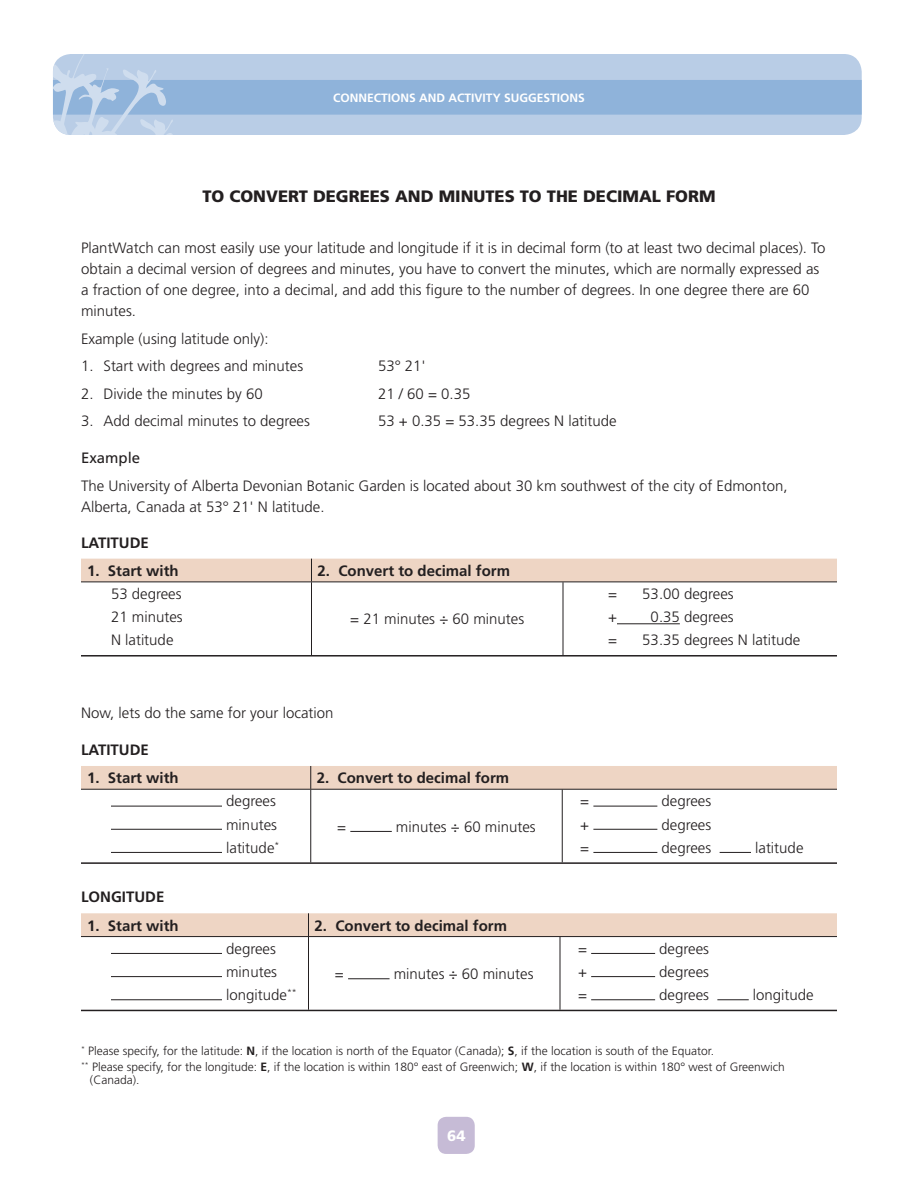
<style>
.page{position:relative;width:918px;height:1188px;background:#fff}
.page>*{position:absolute;margin:0;border:0;box-sizing:border-box;transform-origin:0 0}
.t1{font:900 16.5px "Frutiger";color:#231f20}
.t2{font:300 15px/23.1px "Frutiger";color:#231f20}
.t3{font:700 15px "Frutiger";color:#231f20}
.t4{font:15px "Frutiger";color:#231f20}
.t5{font:900 15px "Frutiger";color:#fff}
.t6{font:300 12px/15.6px "Frutiger";color:#231f20}
.t7{font:700 12px "Frutiger";color:#fff}
.s1{font-weight:700}
</style>
<div class="page">
<svg style="left:53px;top:54px;width:809px;height:81px;background:#a9c3e1"></svg>
<div style="left:438px;top:1117px;width:37px;height:37px;background:#c6bbd6;border-radius:9px"></div>
<div style="left:81px;top:559px;width:756px;height:23px;background:#eed5c4"></div>
<hr style="left:81px;top:582px;width:756px;height:1px;background:#231f20">
<hr style="left:311px;top:582px;width:1px;height:73px;background:#231f20">
<hr style="left:563px;top:582px;width:1px;height:73px;background:#231f20">
<hr style="left:81px;top:655px;width:756px;height:2px;background:#231f20">
<hr style="left:617px;top:623px;width:63px;height:1px;background:#231f20">
<div style="left:81px;top:766px;width:756px;height:23px;background:#eed5c4"></div>
<hr style="left:81px;top:789px;width:756px;height:1px;background:#231f20">
<hr style="left:310px;top:790px;width:1px;height:72px;background:#231f20">
<hr style="left:562px;top:790px;width:1px;height:72px;background:#231f20">
<hr style="left:81px;top:862px;width:756px;height:2px;background:#231f20">
<hr style="left:111px;top:806px;width:111px;height:1px;background:#231f20">
<hr style="left:111px;top:829px;width:111px;height:1px;background:#231f20">
<hr style="left:111px;top:852px;width:111px;height:1px;background:#231f20">
<hr style="left:350px;top:831px;width:42px;height:1px;background:#231f20">
<hr style="left:593px;top:806px;width:64px;height:1px;background:#231f20">
<hr style="left:593px;top:829px;width:64px;height:1px;background:#231f20">
<hr style="left:593px;top:852px;width:64px;height:1px;background:#231f20">
<hr style="left:720px;top:852px;width:31px;height:1px;background:#231f20">
<div style="left:81px;top:913px;width:756px;height:23px;background:#eed5c4"></div>
<hr style="left:81px;top:936px;width:756px;height:1px;background:#231f20">
<hr style="left:308px;top:937px;width:1px;height:73px;background:#231f20">
<hr style="left:560px;top:937px;width:1px;height:73px;background:#231f20">
<hr style="left:81px;top:1010px;width:756px;height:1px;background:#231f20">
<hr style="left:111px;top:953px;width:111px;height:1px;background:#231f20">
<hr style="left:111px;top:976px;width:111px;height:1px;background:#231f20">
<hr style="left:111px;top:999px;width:111px;height:1px;background:#231f20">
<hr style="left:348px;top:978px;width:42px;height:1px;background:#231f20">
<hr style="left:591px;top:953px;width:64px;height:1px;background:#231f20">
<hr style="left:591px;top:976px;width:64px;height:1px;background:#231f20">
<hr style="left:591px;top:999px;width:64px;height:1px;background:#231f20">
<hr style="left:717px;top:999px;width:32px;height:1px;background:#231f20">
<p class="t7" style="left:333px;top:93px;width:253px">CONNECTIONS AND ACTIVITY SUGGESTIONS</p>
<p class="t1" style="left:202px;top:190px;width:515px">TO CONVERT DEGREES AND MINUTES TO THE DECIMAL FORM</p>
<p class="t2" style="left:81px;top:239px;width:746px;line-height:21px">PlantWatch can most easily use your latitude and longitude if it is in decimal form (to at least two decimal places). To obtain a decimal version of degrees and minutes, you have to convert the minutes, which are normally expressed as a fraction of one degree, into a decimal, and add this figure to the number of degrees. In one degree there are 60 minutes.</p>
<p class="t2" style="left:81px;top:328px;width:189px">Example (using latitude only):</p>
<p class="t2" style="left:81px;top:355px;width:224px">1. Start with degrees and minutes</p>
<p class="t2" style="left:378px;top:355px;width:49px">53° 21'</p>
<p class="t2" style="left:81px;top:383px;width:183px">2. Divide the minutes by 60</p>
<p class="t2" style="left:378px;top:383px;width:94px">21 / 60 = 0.35</p>
<p class="t2" style="left:81px;top:410px;width:230px">3. Add decimal minutes to degrees</p>
<p class="t2" style="left:378px;top:410px;width:240px">53 + 0.35 = 53.35 degrees N latitude</p>
<p class="t4" style="left:81px;top:452px;width:61px">Example</p>
<p class="t2" style="left:81px;top:476px;width:708px;line-height:21px">The University of Alberta Devonian Botanic Garden is located about 30 km southwest of the city of Edmonton,<br>Alberta, Canada at 53° 21' N latitude.</p>
<p class="t3" style="left:81px;top:536px;width:69px">LATITUDE</p>
<p class="t3" style="left:87px;top:565px;width:93px">1. Start with</p>
<p class="t3" style="left:318px;top:565px;width:194px">2. Convert to decimal form</p>
<p class="t2" style="left:111px;top:584px;width:73px;text-align:justify">53 degrees 21 minutes N latitude</p>
<p class="t2" style="left:350px;top:609px;width:175px">= 21 minutes ÷ 60 minutes</p>
<p class="t2" style="left:81px;top:703px;width:254px">Now, lets do the same for your location</p>
<p class="t3" style="left:81px;top:744px;width:69px">LATITUDE</p>
<p class="t3" style="left:87px;top:772px;width:93px">1. Start with</p>
<p class="t3" style="left:317px;top:772px;width:194px">2. Convert to decimal form</p>
<p class="t2" style="left:226px;top:791px;width:55px">degrees minutes latitude<sup>*</sup></p>
<p class="t2" style="left:337px;top:816px;width:10px">=</p>
<p class="t2" style="left:396px;top:816px;width:141px">minutes ÷ 60 minutes</p>
<p class="t3" style="left:81px;top:891px;width:85px">LONGITUDE</p>
<p class="t3" style="left:87px;top:919px;width:93px">1. Start with</p>
<p class="t3" style="left:315px;top:919px;width:194px">2. Convert to decimal form</p>
<p class="t2" style="left:226px;top:938px;width:72px">degrees minutes longitude<sup>**</sup></p>
<p class="t2" style="left:335px;top:964px;width:10px">=</p>
<p class="t2" style="left:394px;top:964px;width:141px">minutes ÷ 60 minutes</p>
<p class="t2" style="left:608px;top:584px;width:10px">=</p>
<p class="t2" style="left:642px;top:584px;width:93px">53.00 degrees</p>
<p class="t2" style="left:608px;top:607px;width:10px">+</p>
<p class="t2" style="left:651px;top:607px;width:85px">0.35 degrees</p>
<p class="t2" style="left:608px;top:630px;width:10px">=</p>
<p class="t2" style="left:642px;top:630px;width:160px">53.35 degrees N latitude</p>
<p class="t2" style="left:580px;top:791px;width:10px">=</p>
<p class="t2" style="left:662px;top:791px;width:51px">degrees</p>
<p class="t2" style="left:580px;top:814px;width:10px">+</p>
<p class="t2" style="left:662px;top:814px;width:51px">degrees</p>
<p class="t2" style="left:580px;top:837px;width:10px">=</p>
<p class="t2" style="left:662px;top:837px;width:51px">degrees</p>
<p class="t2" style="left:755px;top:837px;width:50px">latitude</p>
<p class="t2" style="left:578px;top:938px;width:10px">=</p>
<p class="t2" style="left:659px;top:938px;width:51px">degrees</p>
<p class="t2" style="left:578px;top:961px;width:10px">+</p>
<p class="t2" style="left:659px;top:961px;width:51px">degrees</p>
<p class="t2" style="left:578px;top:985px;width:10px">=</p>
<p class="t2" style="left:659px;top:985px;width:51px">degrees</p>
<p class="t2" style="left:753px;top:985px;width:62px">longitude</p>
<p class="t6" style="left:81px;top:1044px;width:705px"><sup>*</sup> Please specify, for the latitude: <span class="s1">N</span>, if the location is north of the Equator (Canada); <span class="s1">S</span>, if the location is south of the Equator.<br><sup>**</sup> Please specify, for the longitude: <span class="s1">E</span>, if the location is within 180° east of Greenwich; <span class="s1">W</span>, if the location is within 180° west of Greenwich</p>
<p class="t6" style="left:90px;top:1073px;width:51px">(Canada).</p>
<p class="t5" style="left:447px;top:1129px;width:20px">64</p>
</div>
